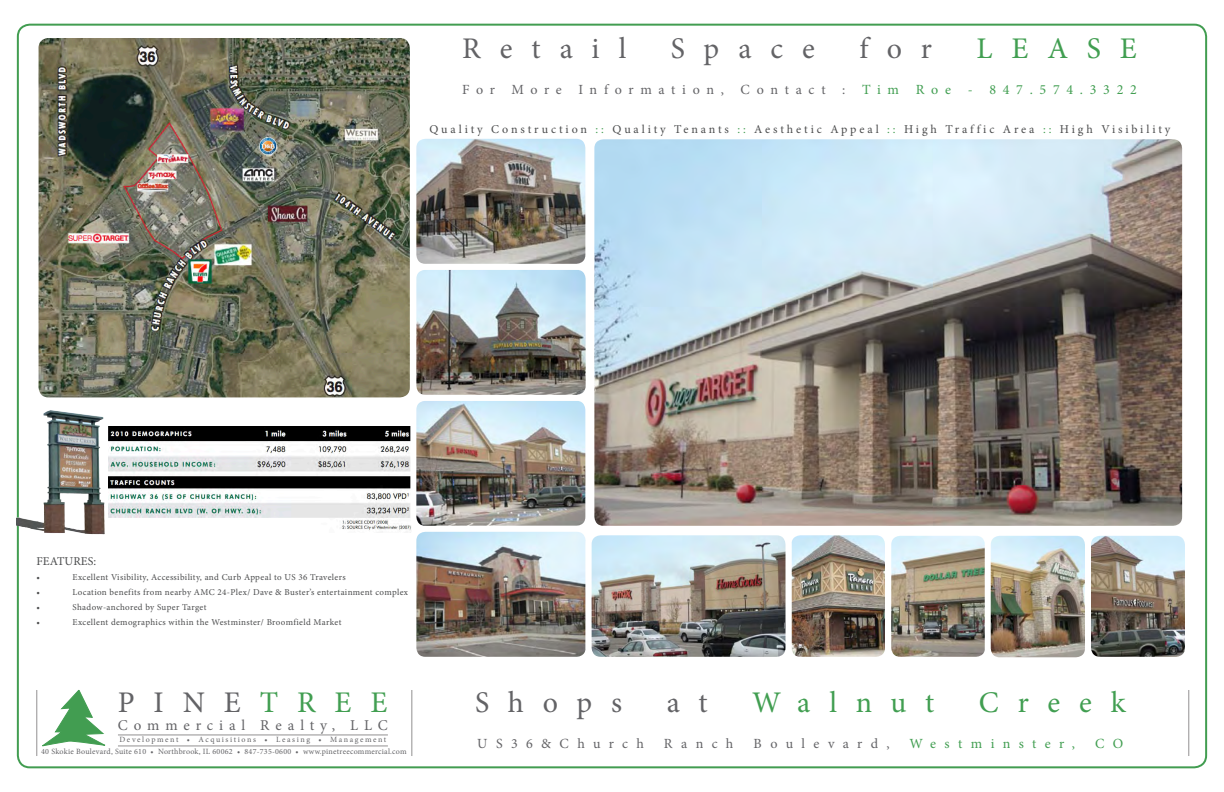
<style>
.page{position:relative;width:1224px;height:792px;background:#fff}
.page>*{position:absolute;margin:0;border:0;box-sizing:border-box;transform-origin:0 0}
.t1{font:30px "Minion Pro";letter-spacing:.63em;color:#636366}
.t2{font:30px "Minion Pro";letter-spacing:.625em;color:#419e51}
.t3{font:15px "Minion Pro";letter-spacing:.39em;color:#636366}
.t4{font:14px "Minion Pro";letter-spacing:.485em;color:#636366}
.t5{font:14px "Minion Pro";letter-spacing:.6em;color:#636366}
.t6{font:14px "Minion Pro";letter-spacing:.595em;color:#419e51}
.t7{font:12px "Minion Pro";letter-spacing:.24em;color:#4b4c4d}
.t8{font:12px "Minion Pro";color:#4b4c4d}
.t9{font:9px "Minion Pro";letter-spacing:.04em;color:#4b4c4d}
.t10{font:8px "Minion Pro";letter-spacing:.035em;color:#636366}
.t11{font:8px "Minion Pro";letter-spacing:.195em;color:#636366}
.s1{color:#419e51}
.s2{color:#429d51}
</style>
<div class="page">
<hr style="left:118px;top:734px;width:270px;height:1px;background:#231f20">
<hr style="left:118px;top:745px;width:270px;height:1px;background:#231f20">
<svg style="left:42px;top:690px;width:63px;height:57px"></svg>
<hr style="left:411px;top:690px;width:1px;height:66px;background:#231f20">
<hr style="left:36px;top:690px;width:1px;height:66px;background:#231f20">
<hr style="left:1188px;top:690px;width:1px;height:66px;background:#231f20">
<img style="left:17px;top:408px;width:88px;height:133px">
<img style="left:40px;top:39px;width:369px;height:357px">
<div style="left:35px;top:34px;width:379px;height:367px;border:4px solid #fff;border-radius:12px"></div>
<img style="left:108px;top:426px;width:303px;height:107px">
<img style="left:593px;top:536px;width:591px;height:120px">
<div style="left:786px;top:529px;width:105px;height:134px;border:6px solid #fff;border-radius:12px"></div>
<div style="left:885px;top:530px;width:106px;height:133px;border:6px solid #fff;border-radius:12px"></div>
<div style="left:985px;top:530px;width:106px;height:133px;border:6px solid #fff;border-radius:12px"></div>
<div style="left:1085px;top:530px;width:106px;height:133px;border:6px solid #fff;border-radius:12px"></div>
<img style="left:413px;top:136px;width:172px;height:520px">
<div style="left:410px;top:395px;width:181px;height:137px;border:6px solid #fff;border-radius:12px"></div>
<div style="left:410px;top:264px;width:182px;height:137px;border:6px solid #fff;border-radius:12px"></div>
<div style="left:410px;top:133px;width:181px;height:137px;border:6px solid #fff;border-radius:12px"></div>
<div style="left:410px;top:526px;width:182px;height:137px;border:6px solid #fff;border-radius:12px"></div>
<img style="left:595px;top:140px;width:586px;height:385px">
<div style="left:588px;top:133px;width:600px;height:399px;border:6px solid #fff;border-radius:12px"></div>
<div style="left:586px;top:529px;width:206px;height:134px;border:6px solid #fff;border-radius:12px"></div>
<p class="t1" style="left:462px;top:28px;width:165px">Retail</p>
<p class="t1" style="left:671px;top:28px;width:145px">Space</p>
<p class="t1" style="left:859px;top:28px;width:74px">for</p>
<p class="t2" style="left:976px;top:28px;width:162px">LEASE</p>
<p class="t4" style="left:462px;top:80px;width:676px">For More Information, Contact : <span class="s1">Tim Roe - 847.574.3322</span></p>
<p class="t7" style="left:429px;top:121px;width:742px">Quality Construction <span class="s2">::</span> Quality Tenants <span class="s2">::</span> Aesthetic Appeal <span class="s2">::</span> High Traffic Area <span class="s2">::</span> High Visibility</p>
<p class="t8" style="left:37px;top:553px;width:61px">FEATURES:</p>
<p class="t9" style="left:37px;top:571px;width:5px">•</p>
<p class="t9" style="left:73px;top:571px;width:275px">Excellent Visibility, Accessibility, and Curb Appeal to US 36 Travelers</p>
<p class="t9" style="left:37px;top:586px;width:5px">•</p>
<p class="t9" style="left:73px;top:586px;width:337px">Location benefits from nearby AMC 24-Plex/ Dave &amp; Buster’s entertainment complex</p>
<p class="t9" style="left:37px;top:601px;width:5px">•</p>
<p class="t9" style="left:73px;top:601px;width:135px">Shadow-anchored by Super Target</p>
<p class="t9" style="left:37px;top:616px;width:5px">•</p>
<p class="t9" style="left:73px;top:616px;width:270px">Excellent demographics within the Westminster/ Broomfield Market</p>
<p class="t1" style="left:118px;top:682px;width:271px">PINE<span class="s1">TREE</span></p>
<p class="t3" style="left:118px;top:715px;width:272px">Commercial Realty, LLC</p>
<p class="t11" style="left:119px;top:734px;width:268px">Development • Acquisitions • Leasing • Management</p>
<p class="t10" style="left:41px;top:746px;width:367px">40 Skokie Boulevard, Suite 610 • Northbrook, IL 60062 • 847-735-0600 • www.pinetreecommercial.com</p>
<p class="t1" style="left:475px;top:682px;width:149px">Shops</p>
<p class="t1" style="left:667px;top:682px;width:42px">a t</p>
<p class="t2" style="left:752px;top:682px;width:184px">Walnut</p>
<p class="t2" style="left:979px;top:682px;width:148px">Creek</p>
<p class="t5" style="left:477px;top:734px;width:168px">US36&amp;Church</p>
<p class="t4" style="left:664px;top:734px;width:71px">Ranch</p>
<p class="t5" style="left:753px;top:734px;width:138px">Boulevard,</p>
<p class="t6" style="left:910px;top:734px;width:167px">Westminster,</p>
<p class="t6" style="left:1095px;top:734px;width:30px">C O</p>
</div>
